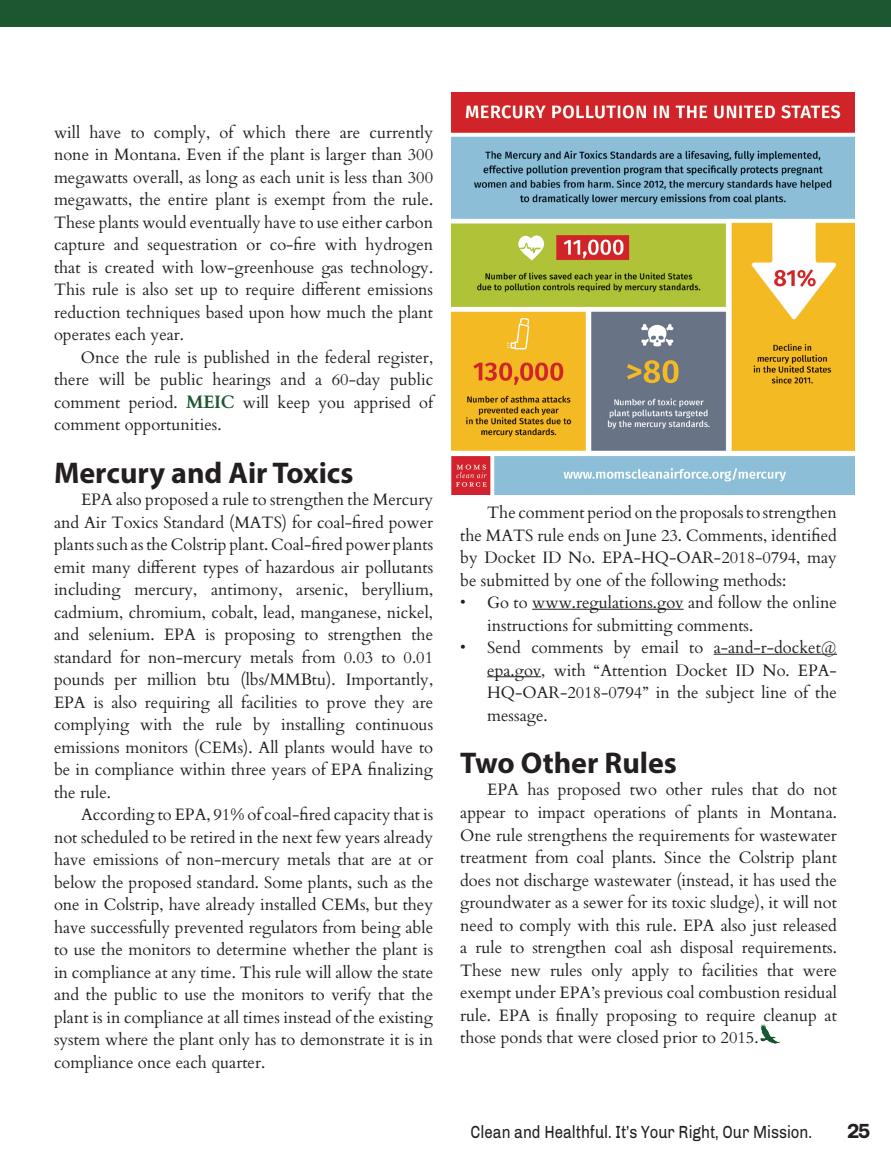
<style>
.page{position:relative;width:891px;height:1161px;background:#fff}
.page>*{position:absolute;margin:0;border:0;box-sizing:border-box;transform-origin:0 0}
.t1{font:700 30px "Myriad Pro";color:#231f20}
.t2{font:700 21px "Chivo";color:#231f20}
.t3{font:18px "Chivo";color:#231f20;scale:.83 1}
.t4{font:16.5px/22.5px "Cardo";color:#231f20;text-align:justify}
.s1{font-weight:700;font-size:18px;color:#1d5732}
</style>
<div class="page">
<div style="left:0;top:0;width:891px;height:27px;background:#1d5732"></div>
<img style="left:761px;top:1025px;width:19px;height:19px">
<hr style="left:532px;top:609px;width:152px;height:1px;background:#231f20">
<hr style="left:714px;top:654px;width:123px;height:1px;background:#231f20">
<hr style="left:487px;top:676px;width:54px;height:1px;background:#231f20">
<img style="left:451px;top:92px;width:403px;height:402px">
<p class="t4" style="left:54px;top:120px;width:381px">will have to comply, of which there are currently none in Montana. Even if the plant is larger than 300 megawatts overall, as long as each unit is less than 300 megawatts, the entire plant is exempt from the rule.<br>These plants would eventually have to use either carbon capture and sequestration or co-fire with hydrogen that is created with low-greenhouse gas technology.<br>This rule is also set up to require different emissions reduction techniques based upon how much the plant operates each year.</p>
<p class="t4" style="left:54px;top:345px;width:381px;text-indent:27px">Once the rule is published in the federal register, there will be public hearings and a 60-day public comment period. <span class="s1">MEIC</span> will keep you apprised of comment opportunities.</p>
<h1 class="t1" style="left:54px;top:453px;width:301px">Mercury and Air Toxics</h1>
<p class="t4" style="left:54px;top:488px;width:381px;text-indent:27px">EPA also proposed a rule to strengthen the Mercury and Air Toxics Standard (MATS) for coal-fired power plants such as the Colstrip plant. Coal-fired power plants emit many different types of hazardous air pollutants including mercury, antimony, arsenic, beryllium, cadmium, chromium, cobalt, lead, manganese, nickel, and selenium. EPA is proposing to strengthen the standard for non-mercury metals from 0.03 to 0.01 pounds per million btu (lbs/MMBtu). Importantly, EPA is also requiring all facilities to prove they are complying with the rule by installing continuous emissions monitors (CEMs). All plants would have to be in compliance within three years of EPA finalizing the rule.</p>
<p class="t4" style="left:54px;top:803px;width:381px;text-indent:27px">According to EPA, 91% of coal-fired capacity that is not scheduled to be retired in the next few years already have emissions of non-mercury metals that are at or below the proposed standard. Some plants, such as the one in Colstrip, have already installed CEMs, but they have successfully prevented regulators from being able to use the monitors to determine whether the plant is in compliance at any time. This rule will allow the state and the public to use the monitors to verify that the plant is in compliance at all times instead of the existing system where the plant only has to demonstrate it is in compliance once each quarter.</p>
<p class="t4" style="left:460px;top:500px;width:378px;text-indent:27px">The comment period on the proposals to strengthen the MATS rule ends on June 23. Comments, identified by Docket ID No. EPA-HQ-OAR-2018-0794, may be submitted by one of the following methods:</p>
<p class="t4" style="left:487px;top:590px;width:351px;text-indent:-27px">• Go to www.regulations.gov and follow the online instructions for submitting comments.</p>
<p class="t4" style="left:487px;top:635px;width:351px;text-indent:-27px">• Send comments by email to a-and-r-docket@ epa.gov, with “Attention Docket ID No. EPA-HQ-OAR-2018-0794” in the subject line of the message.</p>
<h1 class="t1" style="left:460px;top:743px;width:218px">Two Other Rules</h1>
<p class="t4" style="left:460px;top:778px;width:378px;text-indent:27px">EPA has proposed two other rules that do not appear to impact operations of plants in Montana.<br>One rule strengthens the requirements for wastewater treatment from coal plants. Since the Colstrip plant does not discharge wastewater (instead, it has used the groundwater as a sewer for its toxic sludge), it will not need to comply with this rule. EPA also just released a rule to strengthen coal ash disposal requirements.<br>These new rules only apply to facilities that were exempt under EPA’s previous coal combustion residual rule. EPA is finally proposing to require cleanup at those ponds that were closed prior to 2015.</p>
<p class="t3" style="left:471px;top:1121px;width:413px">Clean and Healthful. It’s Your Right, Our Mission.</p>
<p class="t2" style="left:847px;top:1119px;width:25px">25</p>
</div>
